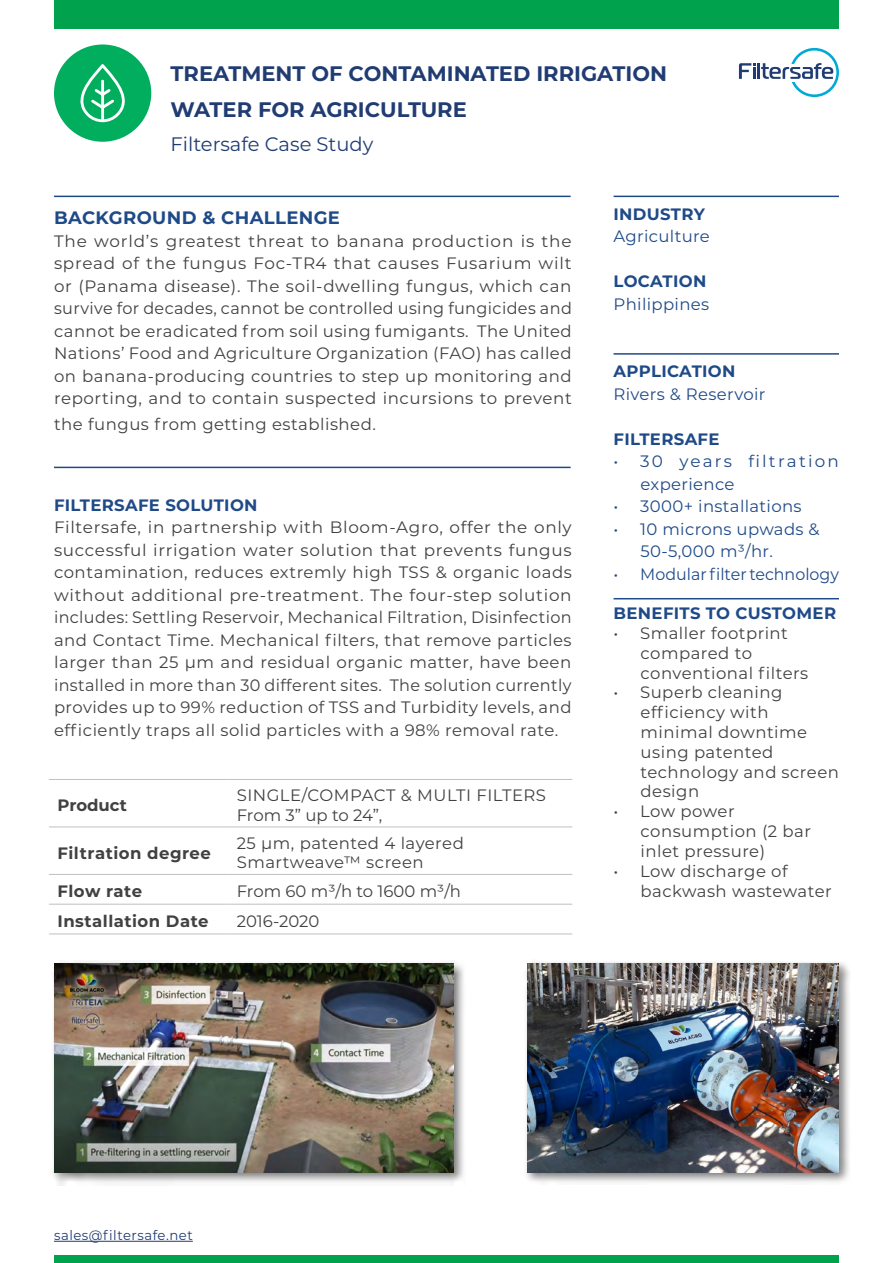
<style>
.page{position:relative;width:893px;height:1263px;background:#fff}
.page>*{position:absolute;margin:0;border:0;box-sizing:border-box;transform-origin:0 0}
.t1{font:700 21px/36px "Montserrat";color:#203c73}
.t2{font:19.5px "Montserrat";color:#203c73}
.t3{font:700 18px "Montserrat";letter-spacing:.02em;color:#1f4a88}
.t4{font:16.5px/22.5px "Montserrat";letter-spacing:.03em;color:#414042}
.t5{font:16.5px/22.5px "Montserrat";letter-spacing:.02em;color:#1f4a88}
.t6{font:700 16.5px "Montserrat";letter-spacing:.02em;color:#1f4a88}
.t7{font:700 16.5px "Montserrat";letter-spacing:.03em;color:#414042}
.t8{font:16.5px/22.5px "Montserrat";color:#1f4a88}
.t9{font:16.5px "Montserrat";letter-spacing:.13em;color:#1f4a88}
.t10{font:16.5px "Montserrat";letter-spacing:-.005em;color:#414042}
.t11{font:700 16.5px "Montserrat";color:#414042}
.t12{font:13.5px "Montserrat";letter-spacing:.04em;color:#203c73}
</style>
<div class="page">
<hr style="left:54px;top:1241px;width:139px;height:1px;background:#203c73">
<div style="left:54px;top:1255px;width:785px;height:8px;background:#00a24e"></div>
<div style="left:54px;top:0;width:785px;height:29px;background:#00a24e"></div>
<hr style="left:757px;top:63px;width:3px;height:16px;background:#203c73">
<svg style="left:739px;top:63px;width:16px;height:16px"></svg>
<svg style="left:761px;top:48px;width:78px;height:49px"></svg>
<div style="left:54px;top:44px;width:97px;height:98px;background:#00ae5e;border-radius:50%"></div>
<svg style="left:80px;top:64px;width:45px;height:59px"></svg>
<hr style="left:49px;top:779px;width:179px;height:1px;background:#c1c0c0">
<hr style="left:228px;top:779px;width:344px;height:1px;background:#c1c0c0">
<hr style="left:49px;top:827px;width:179px;height:1px;background:#c1c0c0">
<hr style="left:228px;top:827px;width:344px;height:1px;background:#c1c0c0">
<hr style="left:49px;top:874px;width:179px;height:1px;background:#c1c0c0">
<hr style="left:228px;top:874px;width:344px;height:1px;background:#c1c0c0">
<hr style="left:49px;top:904px;width:179px;height:1px;background:#c1c0c0">
<hr style="left:228px;top:904px;width:344px;height:1px;background:#c1c0c0">
<hr style="left:49px;top:934px;width:179px;height:1px;background:#c1c0c0">
<hr style="left:228px;top:934px;width:344px;height:1px;background:#c1c0c0">
<hr style="left:614px;top:196px;width:225px;height:1px;background:#1f4a88">
<hr style="left:614px;top:353px;width:225px;height:2px;background:#1f4a88">
<hr style="left:614px;top:598px;width:225px;height:1px;background:#1f4a88">
<hr style="left:54px;top:196px;width:517px;height:1px;background:#1f4a88">
<hr style="left:54px;top:467px;width:517px;height:1px;background:#1f4a88">
<div style="left:50px;top:960px;width:416px;height:225px;background:#000;opacity:.5"></div>
<img style="left:54px;top:964px;width:400px;height:208px">
<div style="left:523px;top:959px;width:328px;height:226px;background:#000;opacity:.5"></div>
<img style="left:527px;top:963px;width:312px;height:209px">
<p class="t1" style="left:171px;top:55px;width:498px">TREATMENT OF CONTAMINATED IRRIGATION<br>WATER FOR AGRICULTURE</p>
<p class="t2" style="left:171px;top:130px;width:204px">Filtersafe Case Study</p>
<p class="t3" style="left:54px;top:205px;width:288px">BACKGROUND &amp; CHALLENGE</p>
<p class="t4" style="left:54px;top:229px;width:519px;text-align:right">The world s’ greatest threat to banana production is the spread of the fungus Foc-TR4 that causes Fusarium wilt or (Panama disease .) The soil-dwelling fungus, which can survive for decades, cannot be controlled using fungicides and The United</p>
<p class="t4" style="left:54px;top:319px;width:519px">cannot be eradicated from soil using fumigants.<br>Nations’ Food and Agriculture Organization (FAO) has called on banana-producing countries to step up monitoring and reporting, and to contain suspected incursions to prevent</p>
<p class="t4" style="left:54px;top:412px;width:323px">the fungus from getting established.</p>
<p class="t6" style="left:54px;top:493px;width:205px">FILTERSAFE SOLUTION</p>
<p class="t4" style="left:54px;top:515px;width:519px;text-align:right">Filtersafe, in partnership with Bloom-Agro, offer the only successful irrigation water solution that prevents fungus contamination, reduces extremly high TSS &amp; organic loads without additional pre-treatment. The four-step solution includes: Settling Reservoir, Mechanical Filtration, Disinfection and Contact Time. Mechanical filters, that remove particles larger than 25 µm and residual organic matter, have been The solution currently</p>
<p class="t4" style="left:54px;top:673px;width:519px">installed in more than 30 different sites.<br>provides up to 99% reduction of TSS and Turbidity levels, and efficiently traps all solid particles with a 98% removal rate.</p>
<p class="t11" style="left:57px;top:793px;width:71px">Product</p>
<p class="t7" style="left:57px;top:841px;width:155px">Filtration degree</p>
<p class="t7" style="left:57px;top:879px;width:86px">Flow rate</p>
<p class="t7" style="left:57px;top:909px;width:153px">Installation Date</p>
<p class="t4" style="left:237px;top:784px;width:311px">SINGLE/COMPACT &amp; MULTI FILTERS</p>
<p class="t4" style="left:237px;top:800px;width:229px;line-height:27.9px">From 3” up to 24 ,“<br>25 μm, patented 4 layered</p>
<p class="t4" style="left:237px;top:847px;width:226px;line-height:28.8px">Smartweave™ screen<br>From 60 m³/h to 1600 m³/h</p>
<p class="t10" style="left:237px;top:910px;width:84px">2016-2020</p>
<p class="t6" style="left:614px;top:202px;width:93px">INDUSTRY</p>
<p class="t5" style="left:614px;top:224px;width:98px">Agriculture</p>
<p class="t6" style="left:614px;top:269px;width:94px">LOCATION</p>
<p class="t5" style="left:614px;top:292px;width:97px">Philippines</p>
<p class="t6" style="left:614px;top:359px;width:123px">APPLICATION</p>
<p class="t5" style="left:614px;top:382px;width:153px">Rivers &amp; Reservoir</p>
<p class="t6" style="left:614px;top:427px;width:107px">FILTERSAFE</p>
<p class="t9" style="left:748px;top:450px;width:92px">filtration</p>
<p class="t5" style="left:640px;top:449px;width:24px">30</p>
<p class="t5" style="left:679px;top:449px;width:54px">years</p>
<p class="t5" style="left:614px;top:449px;width:6px">•</p>
<p class="t5" style="left:614px;top:494px;width:6px">•</p>
<p class="t5" style="left:614px;top:517px;width:6px">•</p>
<p class="t5" style="left:640px;top:472px;width:163px">experience<br>3000+ installations</p>
<p class="t5" style="left:640px;top:517px;width:181px">10 microns upwads &amp;</p>
<p class="t8" style="left:640px;top:539px;width:200px">50-5,000 m³/hr.<br>Modular filter technology</p>
<p class="t5" style="left:614px;top:562px;width:6px">•</p>
<p class="t6" style="left:614px;top:601px;width:224px">BENEFITS TO CUSTOMER</p>
<p class="t4" style="left:640px;top:621px;width:149px">Smaller footprint</p>
<p class="t4" style="left:614px;top:621px;width:6px">•</p>
<p class="t4" style="left:614px;top:681px;width:6px">•</p>
<p class="t4" style="left:614px;top:800px;width:6px">•</p>
<p class="t4" style="left:614px;top:859px;width:6px">•</p>
<p class="t4" style="left:640px;top:642px;width:170px;line-height:19.8px">compared to conventional filters<br>Superb cleaning</p>
<p class="t4" style="left:640px;top:702px;width:200px;line-height:19.8px">efficiency with minimal downtime using patented technology and screen design<br>Low power</p>
<p class="t4" style="left:640px;top:821px;width:173px;line-height:19.8px">consumption (2 bar inlet pressure(<br>Low discharge of</p>
<p class="t4" style="left:641px;top:879px;width:193px">backwash wastewater</p>
<p class="t12" style="left:54px;top:1226px;width:140px">sales@filtersafe.net</p>
</div>
